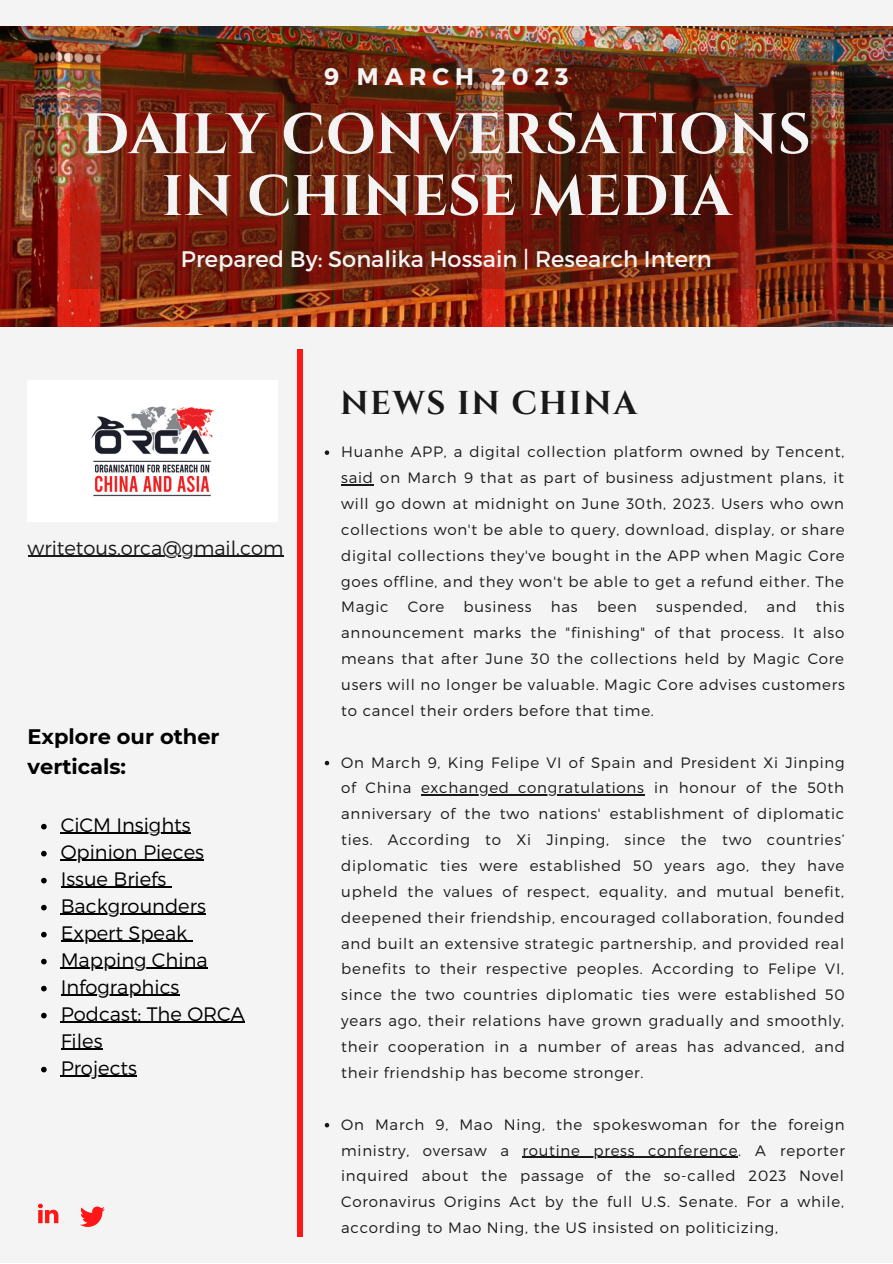
<style>
.page{position:relative;width:893px;height:1264px;background:#fff}
.page>*{position:absolute;margin:0;border:0;box-sizing:border-box;transform-origin:0 0}
.t1{font:700 57px/61.8px "Cinzel";color:#f4f4f4;text-align:center}
.t2{font:700 33px "Cinzel";letter-spacing:.05em;color:#191919}
.t3{font:700 24px "Montserrat";letter-spacing:.25em;color:#f4f4f4}
.t4{font:22.5px "Montserrat";color:#f4f4f4}
.t5{font:700 21px/30.3px "Montserrat";color:#000}
.t6{font:300 19.5px/27px "Montserrat";color:#000}
.t7{font:300 19.5px "Montserrat";color:#191919}
.t8{font:300 15px/25.8px "Montserrat";letter-spacing:.05em;color:#191919;text-align:justify}
</style>
<div class="page">
<div style="left:0;top:0;width:892px;height:1262px;background:#f4f4f4"></div>
<div style="left:297px;top:349px;width:5px;height:887px;background:#ff1616"></div>
<img style="left:28px;top:380px;width:249px;height:141px">
<img style="left:0;top:26px;width:892px;height:300px">
<svg style="left:325px;top:450px;width:4px;height:5px"></svg>
<hr style="left:341px;top:484px;width:33px;height:1px;background:#191919">
<svg style="left:325px;top:760px;width:4px;height:5px"></svg>
<hr style="left:421px;top:794px;width:223px;height:1px;background:#191919">
<svg style="left:325px;top:1123px;width:4px;height:4px"></svg>
<hr style="left:522px;top:1156px;width:216px;height:1px;background:#191919">
<svg style="left:38px;top:1203px;width:67px;height:24px"></svg>
<img style="left:70px;top:51px;width:761px;height:237px">
<hr style="left:28px;top:556px;width:255px;height:1px;background:#191919">
<svg style="left:41px;top:823px;width:6px;height:6px"></svg>
<hr style="left:61px;top:832px;width:130px;height:2px;background:#000">
<svg style="left:41px;top:850px;width:6px;height:6px"></svg>
<hr style="left:61px;top:859px;width:143px;height:2px;background:#000">
<svg style="left:41px;top:877px;width:6px;height:6px"></svg>
<hr style="left:61px;top:886px;width:105px;height:2px;background:#000">
<svg style="left:166px;top:886px;width:6px;height:2px"></svg>
<svg style="left:41px;top:904px;width:6px;height:6px"></svg>
<hr style="left:61px;top:913px;width:145px;height:1px;background:#000">
<svg style="left:41px;top:931px;width:6px;height:6px"></svg>
<hr style="left:61px;top:940px;width:126px;height:1px;background:#000">
<svg style="left:41px;top:958px;width:6px;height:6px"></svg>
<hr style="left:61px;top:967px;width:147px;height:1px;background:#000">
<svg style="left:41px;top:985px;width:6px;height:6px"></svg>
<hr style="left:61px;top:994px;width:118px;height:1px;background:#000">
<svg style="left:41px;top:1012px;width:6px;height:6px"></svg>
<hr style="left:61px;top:1021px;width:184px;height:1px;background:#000">
<hr style="left:61px;top:1048px;width:42px;height:1px;background:#000">
<svg style="left:41px;top:1066px;width:6px;height:6px"></svg>
<hr style="left:61px;top:1075px;width:76px;height:1px;background:#000">
<h3 class="t3" style="left:324px;top:61px;width:246px">9 MARCH 2023</h3>
<h1 class="t1" style="left:82px;top:105px;width:730px">DAILY CONVERSATIONS<br>IN CHINESE MEDIA</h1>
<h3 class="t4" style="left:181px;top:244px;width:532px">Prepared By: Sonalika Hossain | Research Intern</h3>
<h3 class="t7" style="left:28px;top:535px;width:257px">writetous.orca@gmail.com</h3>
<h3 class="t5" style="left:28px;top:721px;width:194px">Explore our other verticals:</h3>
<h3 class="t6" style="left:61px;top:810px;width:186px">CiCM Insights<br>Opinion Pieces<br>Issue Briefs<br>Backgrounders<br>Expert Speak<br>Mapping China<br>Infographics<br>Podcast: The ORCA<br>Files<br>Projects</h3>
<h2 class="t2" style="left:340px;top:382px;width:298px">NEWS IN CHINA</h2>
<p class="t8" style="left:341px;top:438px;width:505px">Huanhe APP, a digital collection platform owned by Tencent, said on March 9 that as part of business adjustment plans, it will go down at midnight on June 30th, 2023. Users who own collections won't be able to query, download, display, or share digital collections they've bought in the APP when Magic Core goes offline, and they won't be able to get a refund either. The Magic</p>
<p class="t8" style="left:341px;top:593px;width:505px;text-indent:474px">this announcement marks the "finishing" of that process. It also means that after June 30 the collections held by Magic Core users will no longer be valuable. Magic Core advises customers to cancel their orders before that time.</p>
<p class="t8" style="left:408px;top:593px;width:38px">Core</p>
<p class="t8" style="left:463px;top:593px;width:70px">business</p>
<p class="t8" style="left:551px;top:593px;width:28px">has</p>
<p class="t8" style="left:597px;top:593px;width:41px">been</p>
<p class="t8" style="left:656px;top:593px;width:92px">suspended,</p>
<p class="t8" style="left:766px;top:593px;width:32px">and</p>
<p class="t8" style="left:341px;top:748px;width:505px">On March 9, King Felipe VI of Spain and President Xi Jinping of China exchanged congratulations in honour of the 50th anniversary of the two nations' establishment of diplomatic ties. According to Xi Jinping, since the two countries’ diplomatic ties were established 50 years ago, they have upheld the values of respect, equality, and mutual benefit, deepened their friendship, encouraged collaboration, founded and built an extensive strategic partnership, and provided real benefits to their respective peoples. According to Felipe VI, since the two countries diplomatic ties were established 50 years ago, their relations have grown gradually and smoothly, their cooperation in a number of areas has advanced, and their friendship has become stronger.</p>
<p class="t8" style="left:341px;top:1110px;width:505px">On March 9, Mao Ning, the spokeswoman for the foreign ministry, oversaw a routine press conference. A reporter inquired about the passage of the so-called 2023 Novel Coronavirus Origins Act by the full U.S. Senate. For a while, according to Mao Ning, the US insisted on politicizing,</p>
</div>
